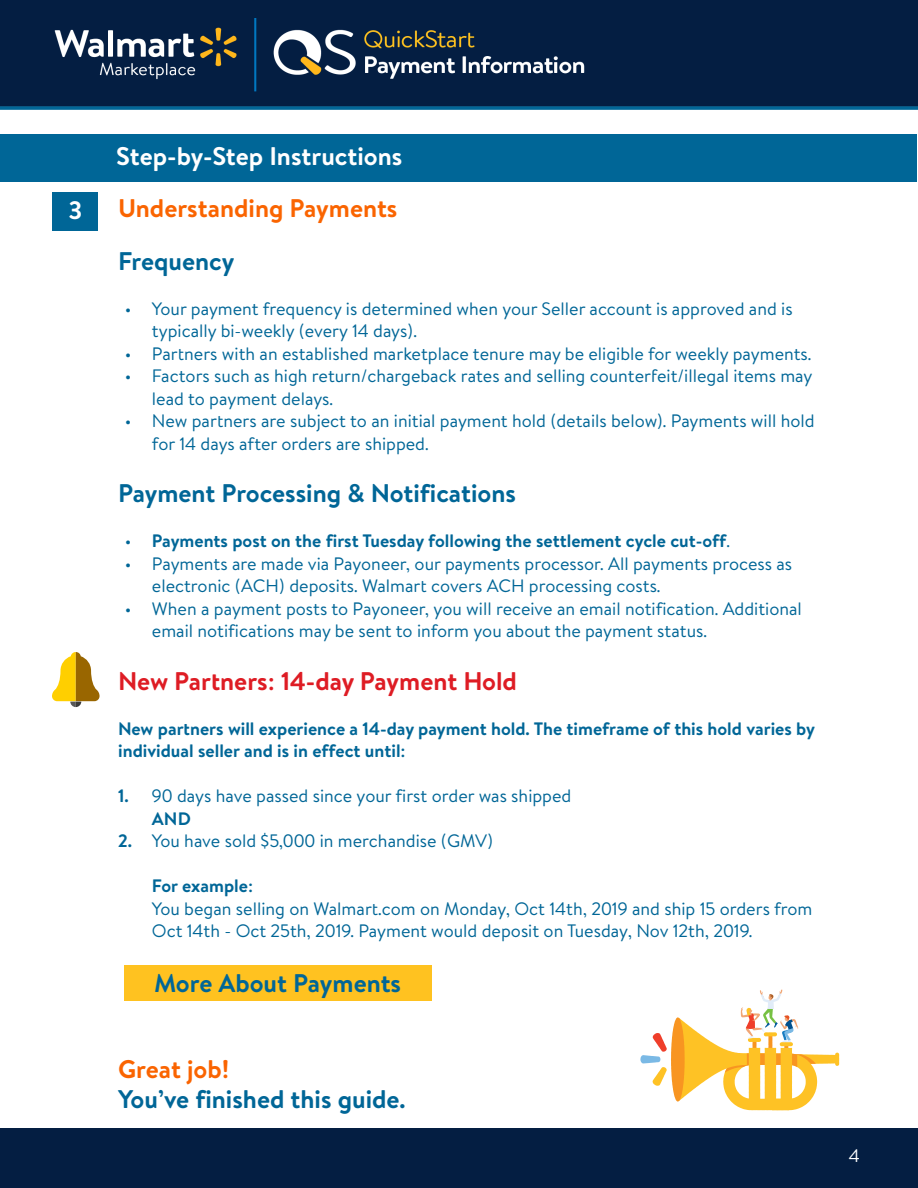
<style>
.page{position:relative;width:918px;height:1188px;background:#fff}
.page>*{position:absolute;margin:0;border:0;box-sizing:border-box;transform-origin:0 0}
.t1{font:700 25.5px "Bogle";color:#006697}
.t2{font:700 25.5px "Bogle";color:#fff}
.t3{font:700 25.5px "Bogle";color:#fa6400}
.t4{font:700 25.5px "Bogle";color:#de1c24}
.t5{font:700 25.2px "Bogle";color:#fff}
.t6{font:18px/22.5px "Bogle";color:#006697}
.t7{font:700 18px/22.5px "Bogle";color:#006697}
.t8{font:18px "Bogle";color:#fff}
.s1{font-weight:400}
.s2{font-weight:700}
</style>
<div class="page">
<img style="left:0;top:1px;width:918px;height:108px">
<div style="left:0;top:1128px;width:918px;height:60px;background:#041e42"></div>
<div style="left:53px;top:192px;width:45px;height:39px;background:#006697"></div>
<svg style="left:640px;top:990px;width:199px;height:120px"></svg>
<div style="left:1px;top:134px;width:916px;height:47px;background:#006697"></div>
<svg style="left:52px;top:652px;width:48px;height:55px"></svg>
<div style="left:124px;top:965px;width:308px;height:35px;background:#ffc220"></div>
<h2 class="t5" style="left:69px;top:193px;width:15px">3</h2>
<h1 class="t2" style="left:116px;top:138px;width:288px">Step-by-Step Instructions</h1>
<h1 class="t2" style="left:116px;top:138px;width:277px">Updating Variant Groups</h1>
<h1 class="t3" style="left:118px;top:191px;width:281px">Understanding Payments</h1>
<h1 class="t1" style="left:118px;top:243px;width:118px">Frequency</h1>
<p class="t6" style="left:152px;top:297px;width:642px;text-indent:-27px">• Your payment frequency is determined when your Seller account is approved and is typically bi-weekly (every 14 days).</p>
<p class="t6" style="left:125px;top:342px;width:688px">• Partners with an established marketplace tenure may be eligible for weekly payments.</p>
<p class="t6" style="left:152px;top:364px;width:662px;text-indent:-27px">• Factors such as high return/chargeback rates and selling counterfeit/illegal items may lead to payment delays.</p>
<p class="t6" style="left:152px;top:409px;width:664px;text-indent:-27px">• New partners are subject to an initial payment hold (details below). Payments will hold for 14 days after orders are shipped.</p>
<h1 class="t1" style="left:118px;top:476px;width:399px">Payment Processing &amp; Notifications</h1>
<p class="t7" style="left:125px;top:530px;width:607px"><span class="s1">•</span> Payments post on the first Tuesday following the settlement cycle cut-off<span class="s1">.</span></p>
<p class="t6" style="left:152px;top:552px;width:642px;text-indent:-27px">• Payments are made via Payoneer, our payments processor. All payments process as electronic (ACH) deposits. Walmart covers ACH processing costs.</p>
<p class="t6" style="left:152px;top:597px;width:651px;text-indent:-27px">• When a payment posts to Payoneer, you will receive an email notification. Additional email notifications may be sent to inform you about the payment status.</p>
<h1 class="t4" style="left:118px;top:663px;width:400px">New Partners: 14-day Payment Hold</h1>
<p class="t7" style="left:118px;top:717px;width:698px">New partners will experience a 14-day payment hold. The timeframe of this hold varies by individual seller and is in effect until:</p>
<p class="t6" style="left:152px;top:784px;width:421px;text-indent:-34px"><span class="s2">1.</span> 90 days have passed since your first order was shipped<br><span class="s2">AND</span></p>
<p class="t6" style="left:118px;top:829px;width:377px"><span class="s2">2.</span> You have sold $5,000 in merchandise (GMV)</p>
<p class="t7" style="left:152px;top:875px;width:103px">For example:</p>
<p class="t6" style="left:152px;top:897px;width:662px">You began selling on Walmart.com on Monday, Oct 14th, 2019 and ship 15 orders from<br>Oct 14th - Oct 25th, 2019. Payment would deposit on Tuesday, Nov 12th, 2019.</p>
<h1 class="t1" style="left:154px;top:965px;width:249px">More About Payments</h1>
<h1 class="t3" style="left:118px;top:1051px;width:113px">Great job!</h1>
<h1 class="t1" style="left:118px;top:1081px;width:289px">You’ve finished this guide.</h1>
<p class="t8" style="left:849px;top:1144px;width:12px">4</p>
</div>
